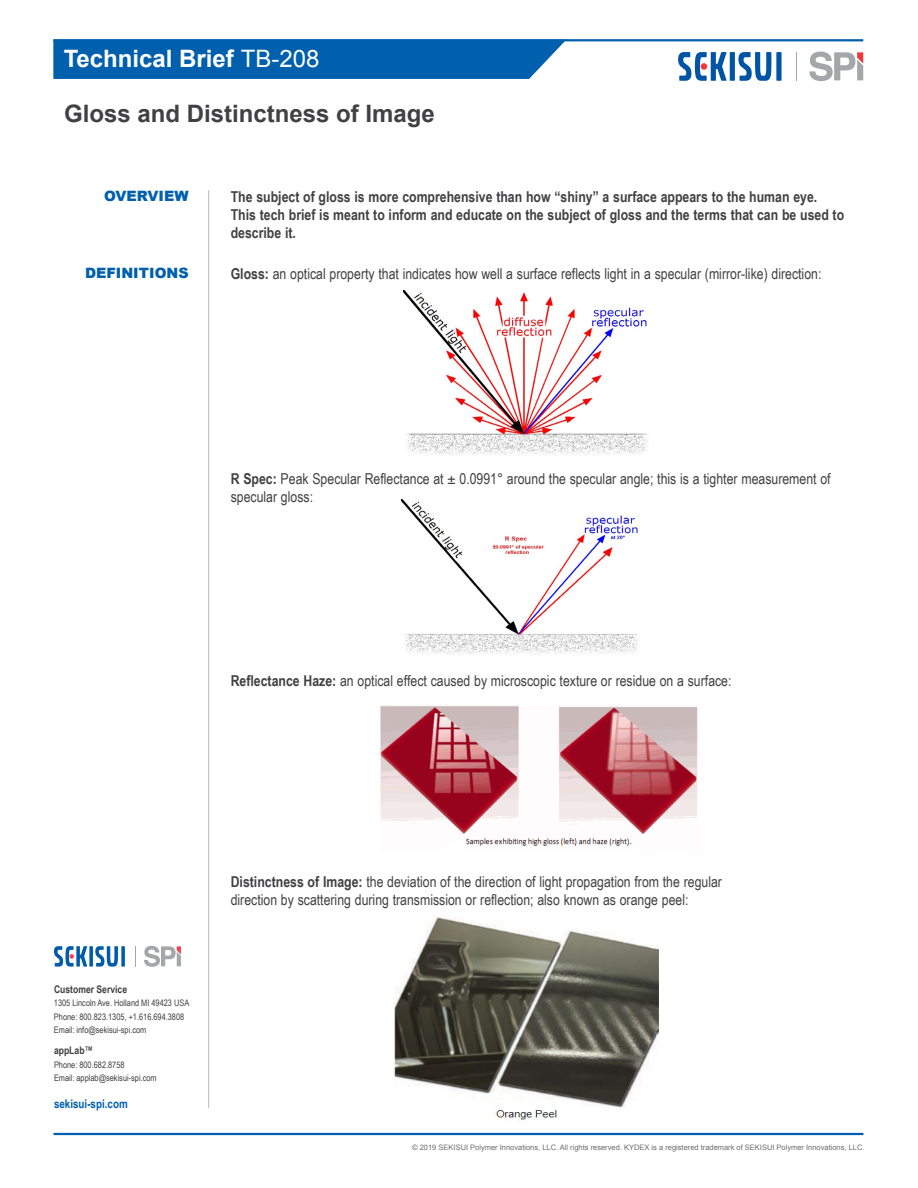
<style>
.page{position:relative;width:918px;height:1188px;background:#fff}
.page>*{position:absolute;margin:0;border:0;box-sizing:border-box;transform-origin:0 0}
.t1{font:700 24px "Arial";color:#414042}
.t2{font:700 24px "Arial";color:#fff}
.t3{font:15px/18px "Arial Narrow";color:#414042}
.t4{font:700 15px/18px "Arial Narrow";color:#414042}
.t5{font:900 14.25px "Arial";color:#0060ae}
.t6{font:700 12px "Arial Narrow";color:#0060ae}
.t7{font:700 10.5px "Arial Narrow";color:#414042}
.t8{font:9px/13.5px "Arial Narrow";color:#414042}
.t9{font:7.5px "Arial";color:#6d6e71}
.s1{font-weight:400}
.s2{font-weight:700}
</style>
<div class="page">
<svg style="left:796px;top:52px;width:1px;height:29px"></svg>
<div style="left:730px;top:52px;width:5px;height:29px;background:#0054a6"></div>
<div style="left:776px;top:52px;width:6px;height:29px;background:#0054a6"></div>
<svg style="left:738px;top:52px;width:33px;height:29px"></svg>
<svg style="left:678px;top:52px;width:48px;height:29px"></svg>
<div style="left:701px;top:63px;width:6px;height:7px;background:#ef373e;border-radius:50%"></div>
<svg style="left:809px;top:52px;width:54px;height:29px"></svg>
<div style="left:53px;top:41px;width:513px;height:38px;background:#0060ae"></div>
<hr style="left:53px;top:39px;width:810px;height:2px;background:#0060ae">
<hr style="left:54px;top:1133px;width:809px;height:2px;background:#0060ae">
<hr style="left:208px;top:190px;width:1px;height:918px;background:#b9bbbe">
<svg style="left:135px;top:946px;width:1px;height:21px"></svg>
<svg style="left:89px;top:946px;width:4px;height:21px"></svg>
<svg style="left:121px;top:946px;width:4px;height:21px"></svg>
<svg style="left:95px;top:946px;width:23px;height:21px"></svg>
<svg style="left:54px;top:946px;width:33px;height:21px"></svg>
<svg style="left:144px;top:946px;width:37px;height:21px"></svg>
<img style="left:394px;top:916px;width:265px;height:205px">
<img style="left:403px;top:291px;width:245px;height:164px">
<img style="left:402px;top:499px;width:236px;height:156px">
<img style="left:381px;top:706px;width:317px;height:141px">
<h1 class="t2" style="left:64px;top:43px;width:257px">Technical Brief <span class="s1">TB-208</span></h1>
<h1 class="t1" style="left:64px;top:98px;width:372px">Gloss and Distinctness of Image</h1>
<p class="t5" style="left:104px;top:186px;width:86px">OVERVIEW</p>
<p class="t4" style="left:231px;top:187px;width:615px">The subject of gloss is more comprehensive than how “shiny” a surface appears to the human eye.<br>This tech brief is meant to inform and educate on the subject of gloss and the terms that can be used to describe it.</p>
<p class="t5" style="left:85px;top:263px;width:105px">DEFINITIONS</p>
<p class="t3" style="left:231px;top:264px;width:592px"><span class="s2">Gloss:</span> an optical property that indicates how well a surface reflects light in a specular (mirror-like) direction:</p>
<p class="t3" style="left:231px;top:469px;width:601px"><span class="s2">R Spec:</span> Peak Specular Reflectance at ± 0.0991° around the specular angle; this is a tighter measurement of specular gloss:</p>
<p class="t3" style="left:231px;top:671px;width:502px"><span class="s2">Reflectance Haze:</span> an optical effect caused by microscopic texture or residue on a surface:</p>
<p class="t7" style="left:54px;top:981px;width:75px">Customer Service</p>
<p class="t8" style="left:54px;top:996px;width:137px">1305 Lincoln Ave. Holland MI 49423 USA<br>Phone: 800.823.1305, +1.616.694.3808<br>Email: info@sekisui-spi.com</p>
<p class="t7" style="left:54px;top:1042px;width:41px">appLab™</p>
<p class="t8" style="left:54px;top:1057px;width:104px">Phone: 800.682.8758<br>Email: applab@sekisui-spi.com</p>
<p class="t6" style="left:54px;top:1095px;width:75px">sekisui-spi.com</p>
<p class="t3" style="left:231px;top:873px;width:493px"><span class="s2">Distinctness of Image:</span> the deviation of the direction of light propagation from the regular direction by scattering during transmission or reflection; also known as orange peel:</p>
<p class="t9" style="left:412px;top:1143px;width:454px">© 2019 SEKISUI Polymer Innovations, LLC. All rights reserved. KYDEX is a registered trademark of SEKISUI Polymer Innovations, LLC.</p>
</div>
